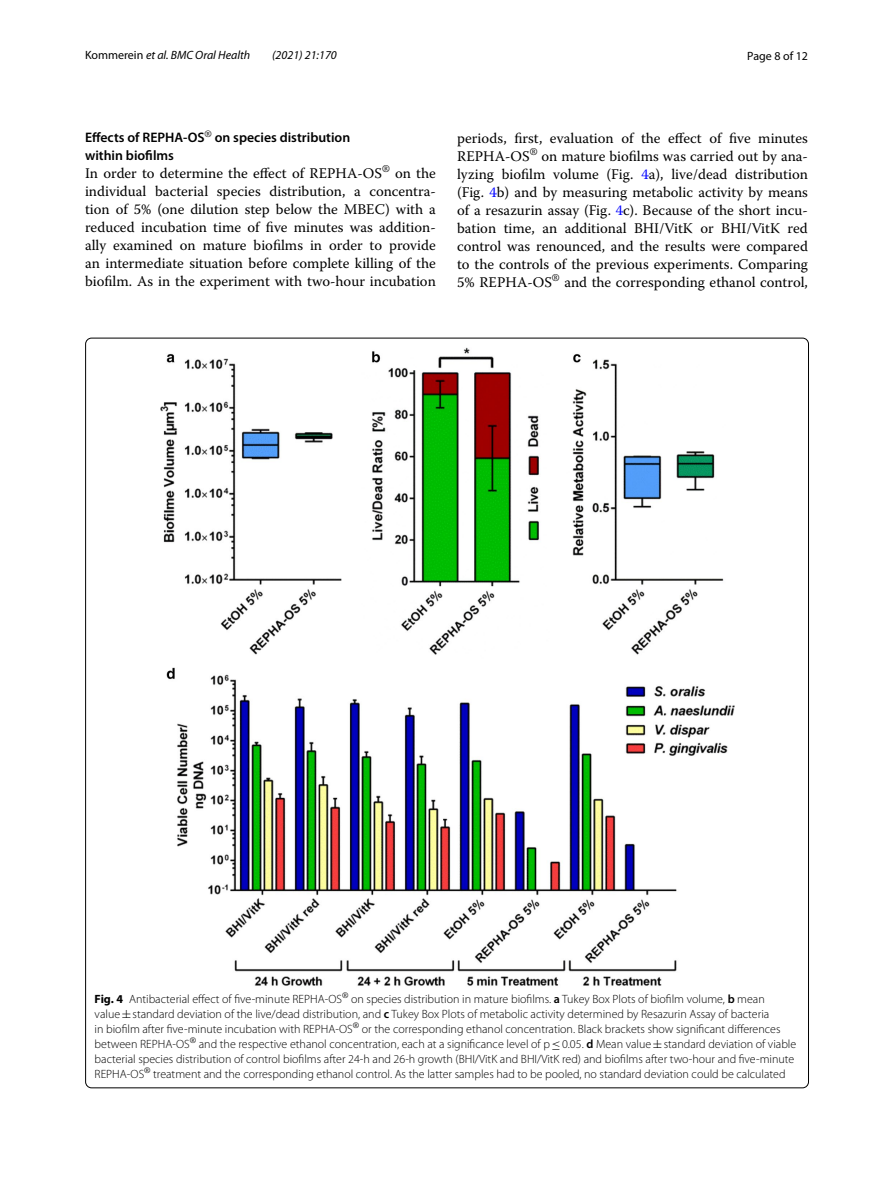
<style>
.page{position:relative;width:893px;height:1187px;background:#fff}
.page>*{position:absolute;margin:0;border:0;box-sizing:border-box;transform-origin:0 0}
.t1{font:14.7px/18px "Warnock Pro";color:#000;text-align:justify}
.t2{font:600 13.8px/18px "Myriad Pro";color:#000}
.t3{font:300 12px/15px "Myriad Pro";color:#000}
.t4{font:italic 12px "Myriad Pro";color:#000}
.t5{font:12px "Myriad Pro";color:#000}
.s1{font-style:normal}
.s2{color:#00f}
.s3{font-weight:700}
.s4{font-weight:600}
.s5{font-family:"MTSY";font-weight:400}
</style>
<div class="page">
<img style="left:160px;top:347px;width:574px;height:639px">
<p class="t4" style="left:85px;top:48px;width:167px"><span class="s1">Kommerein</span> et al. BMC Oral Health</p>
<p class="t4" style="left:272px;top:48px;width:66px">(2021) 21:170</p>
<p class="t5" style="left:747px;top:48px;width:62px">Page 8 of 12</p>
<p class="t2" style="left:85px;top:128px;width:267px">Effects of REPHA‑OS<sup>®</sup> on species distribution within biofilms</p>
<p class="t1" style="left:85px;top:164px;width:352px">In order to determine the effect of REPHA-OS<sup>®</sup> on the individual bacterial species distribution, a concentra&shy;tion of 5% (one dilution step below the MBEC) with a reduced incubation time of five minutes was addition&shy;ally examined on mature biofilms in order to provide an intermediate situation before complete killing of the biofilm. As in the experiment with two-hour incubation</p>
<p class="t1" style="left:457px;top:128px;width:352px">periods, first, evaluation of the effect of five minutes REPHA-OS<sup>®</sup> on mature biofilms was carried out by ana&shy;lyzing biofilm volume (Fig. <span class="s2">4</span>a), live/dead distribution (Fig. <span class="s2">4</span>b) and by measuring metabolic activity by means of a resazurin assay (Fig. <span class="s2">4</span>c). Because of the short incu&shy;bation time, an additional BHI/VitK or BHI/VitK red control was renounced, and the results were compared to the controls of the previous experiments. Comparing 5% REPHA-OS<sup>®</sup> and the corresponding ethanol control,</p>
<p class="t3" style="left:95px;top:991px;width:703px"><span class="s3">Fig. 4</span> Antibacterial effect of five-minute REPHA-OS<sup>®</sup> on species distribution in mature biofilms. <span class="s4">a</span> Tukey Box Plots of biofilm volume, <span class="s4">b</span> mean value<span class="s5">±</span>standard deviation of the live/dead distribution, and <span class="s4">c</span> Tukey Box Plots of metabolic activity determined by Resazurin Assay of bacteria<br>in biofilm after five-minute incubation with REPHA-OS<sup>®</sup> or the corresponding ethanol concentration. Black brackets show significant differences between REPHA-OS<sup>®</sup> and the respective ethanol concentration, each at a significance level of p<span class="s5">≤</span>0.05. <span class="s4">d</span> Mean value<span class="s5">±</span>standard deviation of viable bacterial species distribution of control biofilms after 24-h and 26-h growth (BHI/VitK and BHI/VitK red) and biofilms after two-hour and five-minute REPHA-OS<sup>®</sup> treatment and the corresponding ethanol control. As the latter samples had to be pooled, no standard deviation could be calculated</p>
</div>
